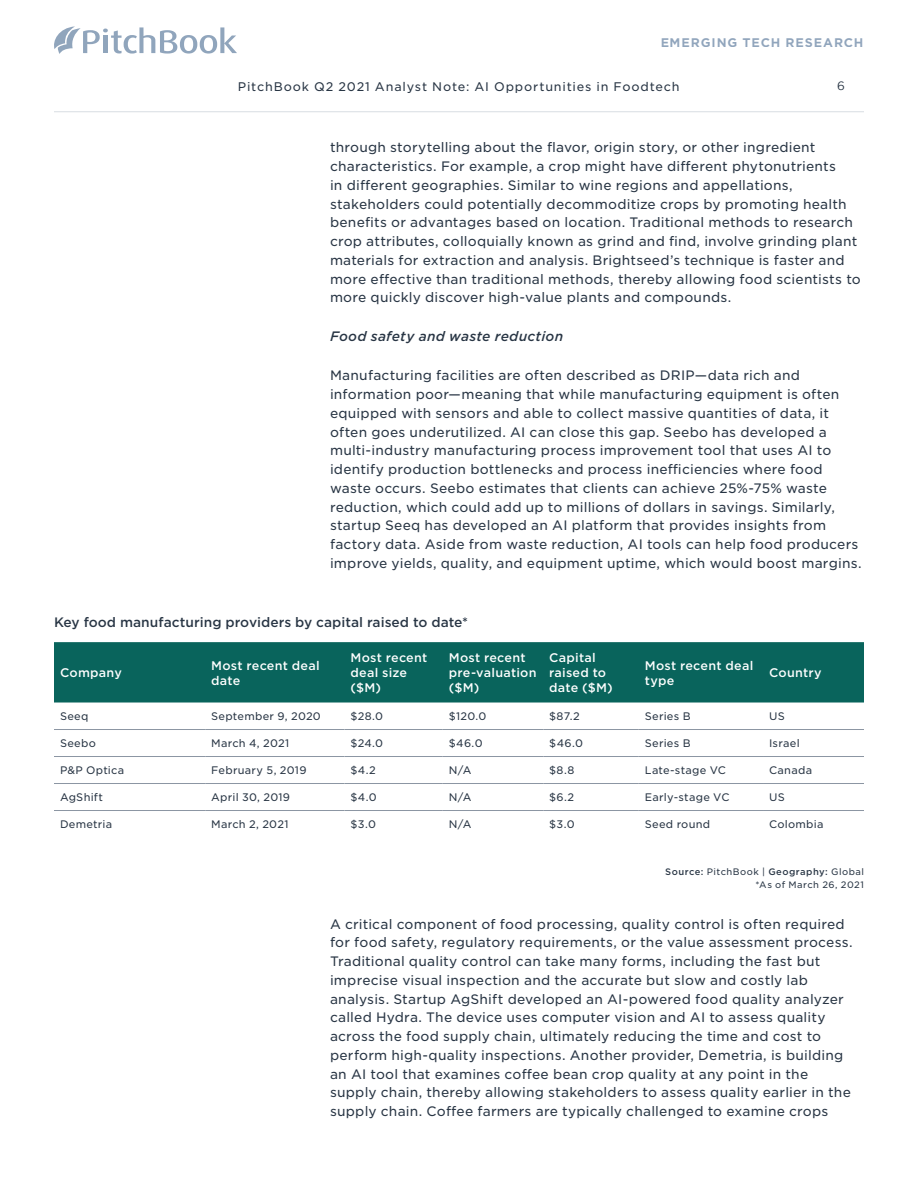
<style>
.page{position:relative;width:918px;height:1188px;background:#fff}
.page>*{position:absolute;margin:0;border:0;box-sizing:border-box;transform-origin:0 0}
.COPY{font:13.2px/18.8px "Gotham S Sm";letter-spacing:.015em;color:#283544}
.t1{font:500 13.2px "Gotham S Sm";color:#283544}
.SECTION_SUBTITLE{font:italic 500 13.2px "Gotham S Sm";letter-spacing:.015em;color:#283544}
.Select_company_detai{font:500 12px/15px "Gotham S Sm";letter-spacing:.02em;color:#fff}
.t2{font:12px "Gotham S Sm";letter-spacing:.07em;color:#283544}
.TABLE_HEADER{font:500 12px/15px "Gotham S Sm";letter-spacing:.02em;color:#fff}
.t3{font:700 12px "Gotham S Sm";letter-spacing:.075em;color:#476990}
.t4{font:12px "Gotham";color:#283544}
.TABLE_COPY{font:10.5px "Gotham S Sm";letter-spacing:.025em;color:#283544}
.Fine_print{font:500 9px "Gotham S Sm";letter-spacing:.05em;color:#283544}
.Fine_print-2{font:9px "Gotham S Sm";letter-spacing:.05em;color:#283544}
.s1{font-weight:400}
</style>
<div class="page">
<div style="left:54px;top:642px;width:810px;height:61px;background:#09645c"></div>
<hr style="left:54px;top:729px;width:151px;height:1px;background:#8c96a3">
<hr style="left:205px;top:729px;width:140px;height:1px;background:#8c96a3">
<hr style="left:345px;top:729px;width:98px;height:1px;background:#8c96a3">
<hr style="left:443px;top:729px;width:100px;height:1px;background:#8c96a3">
<hr style="left:543px;top:729px;width:96px;height:1px;background:#8c96a3">
<hr style="left:639px;top:729px;width:124px;height:1px;background:#8c96a3">
<hr style="left:763px;top:729px;width:101px;height:1px;background:#8c96a3">
<hr style="left:54px;top:756px;width:151px;height:1px;background:#8c96a3">
<hr style="left:205px;top:756px;width:140px;height:1px;background:#8c96a3">
<hr style="left:345px;top:756px;width:98px;height:1px;background:#8c96a3">
<hr style="left:443px;top:756px;width:100px;height:1px;background:#8c96a3">
<hr style="left:543px;top:756px;width:96px;height:1px;background:#8c96a3">
<hr style="left:639px;top:756px;width:124px;height:1px;background:#8c96a3">
<hr style="left:763px;top:756px;width:101px;height:1px;background:#8c96a3">
<hr style="left:54px;top:810px;width:151px;height:1px;background:#8c96a3">
<hr style="left:205px;top:810px;width:140px;height:1px;background:#8c96a3">
<hr style="left:345px;top:810px;width:98px;height:1px;background:#8c96a3">
<hr style="left:443px;top:810px;width:100px;height:1px;background:#8c96a3">
<hr style="left:543px;top:810px;width:96px;height:1px;background:#8c96a3">
<hr style="left:639px;top:810px;width:124px;height:1px;background:#8c96a3">
<hr style="left:763px;top:810px;width:101px;height:1px;background:#8c96a3">
<hr style="left:54px;top:783px;width:151px;height:1px;background:#8c96a3">
<hr style="left:205px;top:783px;width:140px;height:1px;background:#8c96a3">
<hr style="left:345px;top:783px;width:98px;height:1px;background:#8c96a3">
<hr style="left:443px;top:783px;width:100px;height:1px;background:#8c96a3">
<hr style="left:543px;top:783px;width:96px;height:1px;background:#8c96a3">
<hr style="left:639px;top:783px;width:124px;height:1px;background:#8c96a3">
<hr style="left:763px;top:783px;width:101px;height:1px;background:#8c96a3">
<svg style="left:54px;top:26px;width:183px;height:28px"></svg>
<hr style="left:54px;top:111px;width:810px;height:1px;background:#d8dde3">
<p class="t3" style="left:660px;top:34px;width:205px">EMERGING TECH RESEARCH</p>
<p class="t2" style="left:238px;top:78px;width:443px">PitchBook Q2 2021 Analyst Note: AI Opportunities in Foodtech</p>
<p class="t4" style="left:837px;top:79px;width:9px">6</p>
<p class="COPY" style="left:330px;top:138px;width:532px">through storytelling about the flavor, origin story, or other ingredient characteristics. For example, a crop might have different phytonutrients<br>in different geographies. Similar to wine regions and appellations, stakeholders could potentially decommoditize crops by promoting health benefits or advantages based on location. Traditional methods to research crop attributes, colloquially known as grind and find, involve grinding plant materials for extraction and analysis. Brightseed’s technique is faster and more effective than traditional methods, thereby allowing food scientists to more quickly discover high-value plants and compounds.</p>
<p class="SECTION_SUBTITLE" style="left:330px;top:328px;width:235px">Food safety and waste reduction</p>
<p class="COPY" style="left:330px;top:366px;width:533px">Manufacturing facilities are often described as DRIP—data rich and information poor—meaning that while manufacturing equipment is often equipped with sensors and able to collect massive quantities of data, it often goes underutilized. AI can close this gap. Seebo has developed a multi-industry manufacturing process improvement tool that uses AI to identify production bottlenecks and process inefficiencies where food waste occurs. Seebo estimates that clients can achieve 25%-75% waste reduction, which could add up to millions of dollars in savings. Similarly, startup Seeq has developed an AI platform that provides insights from factory data. Aside from waste reduction, AI tools can help food producers improve yields, quality, and equipment uptime, which would boost margins.</p>
<p class="t1" style="left:54px;top:613px;width:416px">Key food manufacturing providers by capital raised to date*</p>
<p class="Select_company_detai" style="left:60px;top:665px;width:63px">Company</p>
<p class="Select_company_detai" style="left:211px;top:658px;width:110px">Most recent deal date</p>
<p class="Select_company_detai" style="left:351px;top:650px;width:78px">Most recent deal size ($M)</p>
<p class="Select_company_detai" style="left:449px;top:650px;width:89px">Most recent pre-valuation ($M)</p>
<p class="TABLE_HEADER" style="left:549px;top:650px;width:65px">Capital raised to date ($M)</p>
<p class="TABLE_HEADER" style="left:645px;top:658px;width:110px">Most recent deal type</p>
<p class="TABLE_HEADER" style="left:769px;top:665px;width:54px">Country</p>
<p class="TABLE_COPY" style="left:60px;top:709px;width:30px">Seeq</p>
<p class="TABLE_COPY" style="left:211px;top:709px;width:111px">September 9, 2020</p>
<p class="TABLE_COPY" style="left:351px;top:709px;width:34px">$28.0</p>
<p class="TABLE_COPY" style="left:449px;top:709px;width:39px">$120.0</p>
<p class="TABLE_COPY" style="left:549px;top:709px;width:32px">$87.2</p>
<p class="TABLE_COPY" style="left:645px;top:709px;width:47px">Series B</p>
<p class="TABLE_COPY" style="left:769px;top:709px;width:17px">US</p>
<p class="TABLE_COPY" style="left:60px;top:736px;width:37px">Seebo</p>
<p class="TABLE_COPY" style="left:211px;top:736px;width:80px">March 4, 2021</p>
<p class="TABLE_COPY" style="left:351px;top:736px;width:34px">$24.0</p>
<p class="TABLE_COPY" style="left:449px;top:736px;width:35px">$46.0</p>
<p class="TABLE_COPY" style="left:549px;top:736px;width:35px">$46.0</p>
<p class="TABLE_COPY" style="left:645px;top:736px;width:47px">Series B</p>
<p class="TABLE_COPY" style="left:769px;top:736px;width:32px">Israel</p>
<p class="TABLE_COPY" style="left:60px;top:763px;width:66px">P&amp;P Optica</p>
<p class="TABLE_COPY" style="left:211px;top:763px;width:97px">February 5, 2019</p>
<p class="TABLE_COPY" style="left:351px;top:763px;width:27px">$4.2</p>
<p class="TABLE_COPY" style="left:449px;top:763px;width:24px">N/A</p>
<p class="TABLE_COPY" style="left:549px;top:763px;width:27px">$8.8</p>
<p class="TABLE_COPY" style="left:645px;top:763px;width:83px">Late-stage VC</p>
<p class="TABLE_COPY" style="left:769px;top:763px;width:45px">Canada</p>
<p class="TABLE_COPY" style="left:60px;top:790px;width:45px">AgShift</p>
<p class="TABLE_COPY" style="left:211px;top:790px;width:80px">April 30, 2019</p>
<p class="TABLE_COPY" style="left:351px;top:790px;width:28px">$4.0</p>
<p class="TABLE_COPY" style="left:449px;top:790px;width:24px">N/A</p>
<p class="TABLE_COPY" style="left:549px;top:790px;width:27px">$6.2</p>
<p class="TABLE_COPY" style="left:645px;top:790px;width:86px">Early-stage VC</p>
<p class="TABLE_COPY" style="left:769px;top:790px;width:17px">US</p>
<p class="TABLE_COPY" style="left:60px;top:817px;width:54px">Demetria</p>
<p class="TABLE_COPY" style="left:211px;top:817px;width:79px">March 2, 2021</p>
<p class="TABLE_COPY" style="left:351px;top:817px;width:27px">$3.0</p>
<p class="TABLE_COPY" style="left:449px;top:817px;width:24px">N/A</p>
<p class="TABLE_COPY" style="left:549px;top:817px;width:27px">$3.0</p>
<p class="TABLE_COPY" style="left:645px;top:817px;width:67px">Seed round</p>
<p class="TABLE_COPY" style="left:769px;top:817px;width:56px">Colombia</p>
<p class="Fine_print" style="left:665px;top:865px;width:200px">Source: <span class="s1">PitchBook |</span> Geography: <span class="s1">Global</span></p>
<p class="Fine_print-2" style="left:755px;top:879px;width:110px">*As of March 26, 2021</p>
<p class="COPY" style="left:330px;top:914px;width:524px">A critical component of food processing, quality control is often required for food safety, regulatory requirements, or the value assessment process.<br>Traditional quality control can take many forms, including the fast but imprecise visual inspection and the accurate but slow and costly lab analysis. Startup AgShift developed an AI-powered food quality analyzer called Hydra. The device uses computer vision and AI to assess quality across the food supply chain, ultimately reducing the time and cost to perform high-quality inspections. Another provider, Demetria, is building an AI tool that examines coffee bean crop quality at any point in the supply chain, thereby allowing stakeholders to assess quality earlier in the supply chain. Coffee farmers are typically challenged to examine crops</p>
</div>
